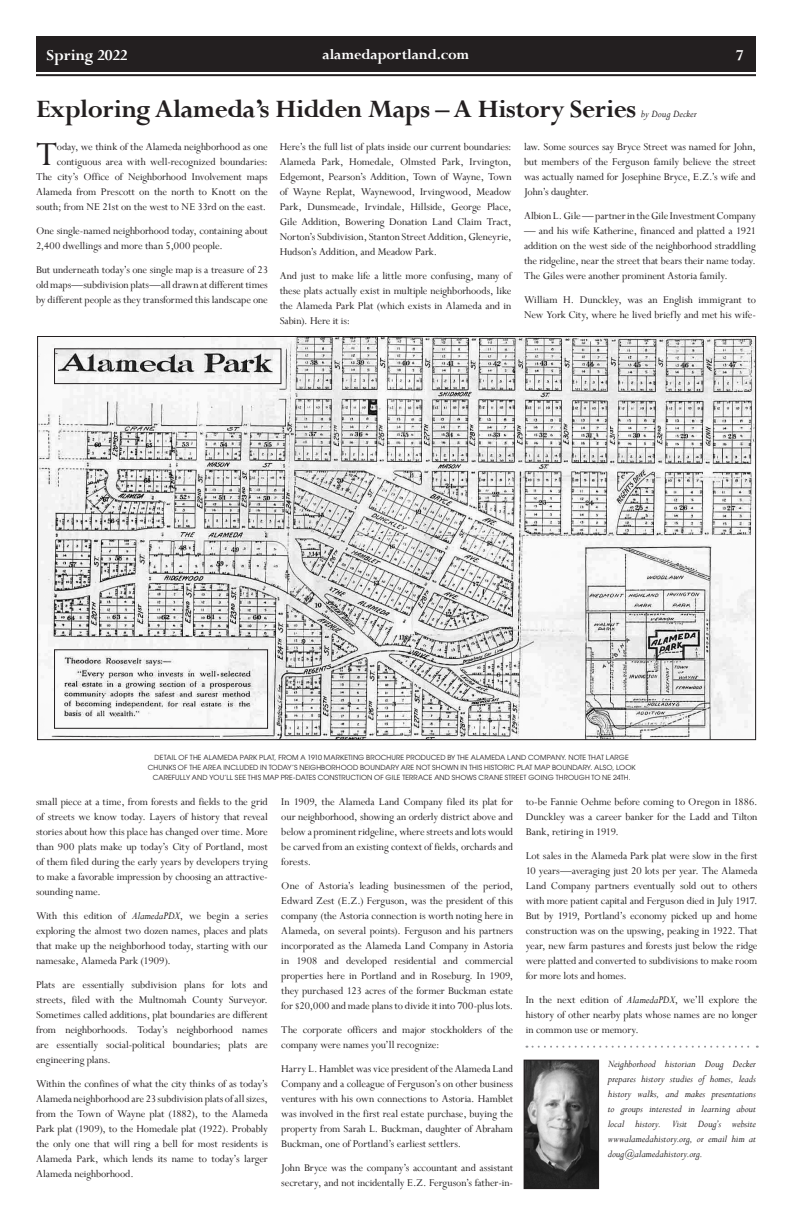
<style>
.page{position:relative;width:792px;height:1224px;background:#fff}
.page>*{position:absolute;margin:0;border:0;box-sizing:border-box;transform-origin:0 0}
.t1{font:37.7px "Perpetua";color:#231f20}
.t2{font:700 28px "Perpetua";letter-spacing:-.02em;color:#231f20}
.t3{font:700 17px "Perpetua";letter-spacing:-.01em;color:#fff}
.t4{font:700 16px "Perpetua";letter-spacing:-.01em;color:#fff}
.t5{font:11.5px/15px "Perpetua";letter-spacing:-.005em;color:#231f20;text-align:justify}
.t6{font:italic 11px/15px "Perpetua";letter-spacing:-.005em;color:#231f20;text-align:justify}
.t7{font:7px/10px "Avant Garde";letter-spacing:.015em;color:#231f20;text-align:center}
.s1{font-style:italic}
</style>
<div class="page">
<div style="left:36px;top:36px;width:720px;height:35px;background:#231f20"></div>
<hr style="left:36px;top:74px;width:720px;height:2px;background:#231f20">
<img style="left:39px;top:338px;width:715px;height:400px">
<svg style="left:533px;top:1046px;width:225px;height:2px"></svg>
<img style="left:526px;top:1062px;width:71px;height:125px">
<div style="left:524px;top:1060px;width:75px;height:129px;border:1px solid #231f20"></div>
<img style="left:56px;top:350px;width:223px;height:32px">
<div style="left:54px;top:348px;width:227px;height:36px;border:1px solid #231f20"></div>
<img style="left:56px;top:651px;width:210px;height:76px">
<div style="left:54px;top:649px;width:214px;height:80px;border:1px solid #231f20"></div>
<h3 class="t3" style="left:47px;top:44px;width:83px">Spring 2022</h3>
<h3 class="t4" style="left:323px;top:44px;width:148px">alamedaportland.com</h3>
<h3 class="t3" style="left:736px;top:44px;width:9px">7</h3>
<h2 class="t2" style="left:36px;top:92px;width:602px">Exploring Alameda’s Hidden Maps – A History Series</h2>
<p class="t6" style="left:641px;top:106px;width:57px">by Doug Decker</p>
<h1 class="t1" style="left:36px;top:130px;width:23px">T</h1>
<p class="t5" style="left:280px;top:139px;width:233px">Here’s the full list of plats inside our current boundaries:<br>Alameda Park, Homedale, Olmsted Park, Irvington, Edgemont, Pearson’s Addition, Town of Wayne, Town of Wayne Replat, Waynewood, Irvingwood, Meadow Park, Dunsmeade, Irvindale, Hillside, George Place, Gile Addition, Bowering Donation Land Claim Tract, Norton’s Subdivision, Stanton Street Addition, Gleneyrie, Hudson’s Addition, and Meadow Park.</p>
<p class="t5" style="left:280px;top:268px;width:233px">And just to make life a little more confusing, many of these plats actually exist in multiple neighborhoods, like the Alameda Park Plat (which exists in Alameda and in Sabin). Here it is:</p>
<p class="t5" style="left:36px;top:139px;width:233px;text-align:right">oday, we think of the Alameda neighborhood as one contiguous area with well-recognized boundaries:<br>The city’s Office of Neighborhood Involvement maps Alameda from Prescott on the north to Knott on the south; from NE 21st on the west to NE 33rd on the east.</p>
<p class="t5" style="left:36px;top:223px;width:233px">One single-named neighborhood today, containing about<br>2,400 dwellings and more than 5,000 people.</p>
<p class="t5" style="left:36px;top:262px;width:233px">But underneath today’s one single map is a treasure of 23 old maps—subdivision plats—all drawn at different times by different people as they transformed this landscape one</p>
<p class="t5" style="left:524px;top:139px;width:233px">law. Some sources say Bryce Street was named for John, but members of the Ferguson family believe the street was actually named for Josephine Bryce, E.Z.’s wife and John’s daughter.</p>
<p class="t5" style="left:524px;top:208px;width:233px">Albion L. Gile — partner in the Gile Investment Company</p>
<p class="t5" style="left:524px;top:223px;width:233px">— and his wife Katherine, financed and platted a 1921 addition on the west side of the neighborhood straddling the ridgeline, near the street that bears their name today.<br>The Giles were another prominent Astoria family.</p>
<p class="t5" style="left:524px;top:292px;width:233px">William H. Dunckley, was an English immigrant to<br>New York City, where he lived briefly and met his wife-</p>
<p class="t7" style="left:148px;top:752px;width:489px">DETAIL OF THE ALAMEDA PARK PLAT, FROM A 1910 MARKETING BROCHURE PRODUCED BY THE ALAMEDA LAND COMPANY. NOTE THAT LARGE<br>CHUNKS OF THE AREA INCLUDED IN TODAY’S NEIGHBORHOOD BOUNDARY ARE NOT SHOWN IN THIS HISTORIC PLAT MAP BOUNDARY. ALSO, LOOK<br>CAREFULLY AND YOU’LL SEE THIS MAP PRE-DATES CONSTRUCTION OF GILE TERRACE AND SHOWS CRANE STREET GOING THROUGH TO NE 24TH.</p>
<p class="t5" style="left:36px;top:794px;width:233px">small piece at a time, from forests and fields to the grid of streets we know today. Layers of history that reveal stories about how this place has changed over time. More than 900 plats make up today’s City of Portland, most of them filed during the early years by developers trying to make a favorable impression by choosing an attractive&shy;sounding name.</p>
<p class="t5" style="left:36px;top:908px;width:233px">With this edition of <span class="s1">AlamedaPDX</span>, we begin a series exploring the almost two dozen names, places and plats that make up the neighborhood today, starting with our namesake, Alameda Park (1909).</p>
<p class="t5" style="left:36px;top:977px;width:233px">Plats are essentially subdivision plans for lots and streets, filed with the Multnomah County Surveyor.<br>Sometimes called additions, plat boundaries are different from neighborhoods. Today’s neighborhood names are essentially social-political boundaries; plats are engineering plans.</p>
<p class="t5" style="left:36px;top:1076px;width:233px">Within the confines of what the city thinks of as today’s Alameda neighborhood are 23 subdivision plats of all sizes, from the Town of Wayne plat (1882), to the Alameda Park plat (1909), to the Homedale plat (1922). Probably the only one that will ring a bell for most residents is Alameda Park, which lends its name to today’s larger Alameda neighborhood.</p>
<p class="t5" style="left:281px;top:794px;width:233px">In 1909, the Alameda Land Company filed its plat for our neighborhood, showing an orderly district above and below a prominent ridgeline, where streets and lots would be carved from an existing context of fields, orchards and forests.</p>
<p class="t5" style="left:281px;top:878px;width:233px">One of Astoria’s leading businessmen of the period, Edward Zest (E.Z.) Ferguson, was the president of this company (the Astoria connection is worth noting here in Alameda, on several points). Ferguson and his partners incorporated as the Alameda Land Company in Astoria in 1908 and developed residential and commercial properties here in Portland and in Roseburg. In 1909, they purchased 123 acres of the former Buckman estate for $20,000 and made plans to divide it into 700-plus lots.</p>
<p class="t5" style="left:281px;top:1022px;width:233px">The corporate officers and major stockholders of the company were names you’ll recognize:</p>
<p class="t5" style="left:281px;top:1061px;width:233px">Harry L. Hamblet was vice president of the Alameda Land Company and a colleague of Ferguson’s on other business ventures with his own connections to Astoria. Hamblet was involved in the first real estate purchase, buying the property from Sarah L. Buckman, daughter of Abraham Buckman, one of Portland’s earliest settlers.</p>
<p class="t5" style="left:281px;top:1160px;width:233px">John Bryce was the company’s accountant and assistant secretary, and not incidentally E.Z. Ferguson’s father-in-</p>
<p class="t5" style="left:526px;top:794px;width:233px">to-be Fannie Oehme before coming to Oregon in 1886.<br>Dunckley was a career banker for the Ladd and Tilton Bank, retiring in 1919.</p>
<p class="t5" style="left:526px;top:848px;width:233px">Lot sales in the Alameda Park plat were slow in the first 10 years—averaging just 20 lots per year. The Alameda Land Company partners eventually sold out to others with more patient capital and Ferguson died in July 1917.<br>But by 1919, Portland’s economy picked up and home construction was on the upswing, peaking in 1922. That year, new farm pastures and forests just below the ridge were platted and converted to subdivisions to make room for more lots and homes.</p>
<p class="t5" style="left:526px;top:992px;width:233px">In the next edition of <span class="s1">AlamedaPDX</span>, we’ll explore the history of other nearby plats whose names are no longer in common use or memory.</p>
<p class="t6" style="left:608px;top:1056px;width:150px">Neighborhood historian Doug Decker prepares history studies of homes, leads history walks, and makes presentations to groups interested in learning about local history. Visit Doug’s website wwwalamedahistory.org, or email him at doug@alamedahistory.org.</p>
</div>
